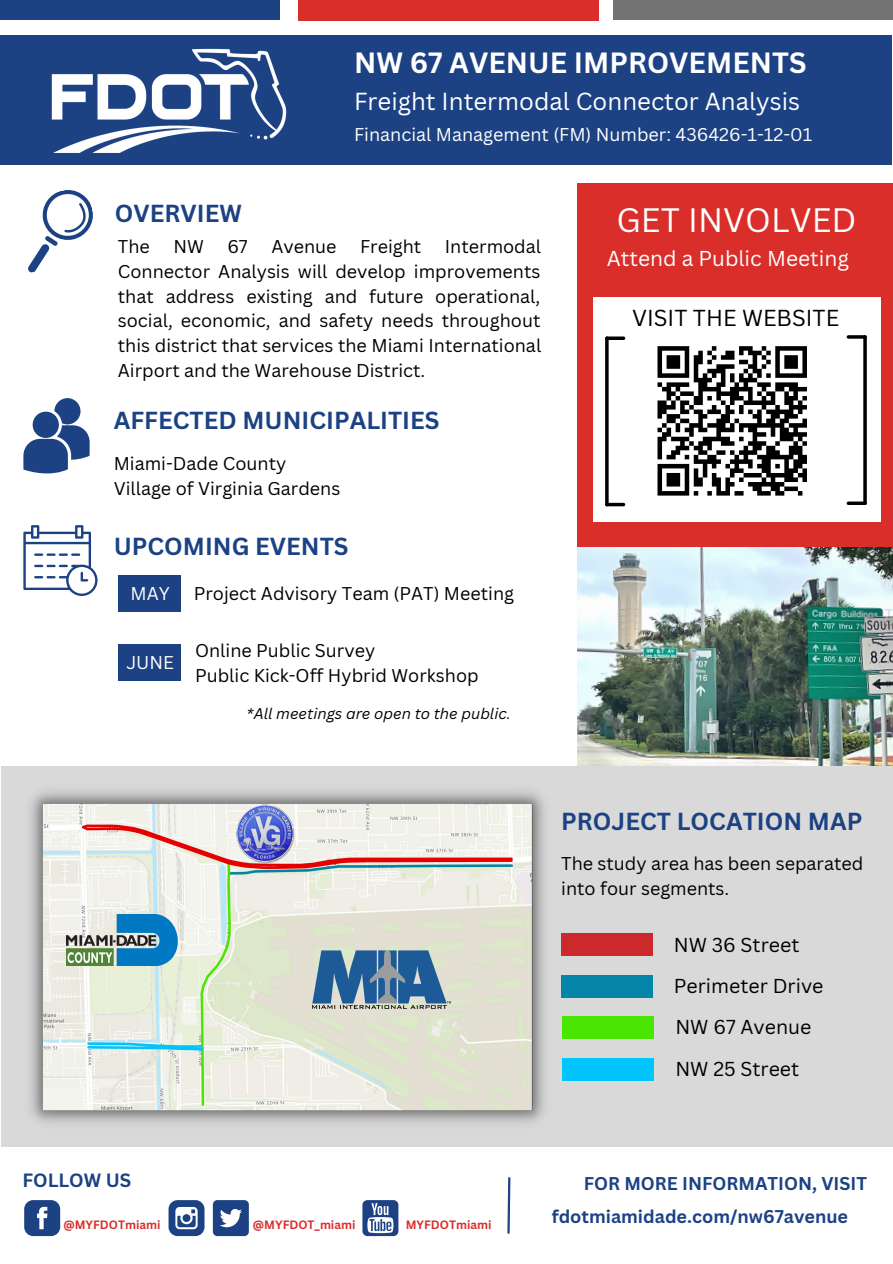
<style>
.page{position:relative;width:893px;height:1264px;background:#fff}
.page>*{position:absolute;margin:0;border:0;box-sizing:border-box;transform-origin:0 0}
.t1{font:33px "Canva Sans";color:#fff}
.t2{font:700 28.5px "Canva Sans";color:#fff}
.t3{font:700 24px "Canva Sans";color:#1c4284}
.t4{font:24px "Canva Sans";color:#fff}
.t5{font:22.5px "Canva Sans";color:#000}
.t6{font:21px "Canva Sans";color:#fff}
.t7{font:19.65px/41.4px "Canva Sans";color:#000}
.t8{font:700 18.75px "Canva Sans";color:#1c4284}
.t9{font:18px/24.8px "Canva Sans";color:#000}
.t10{font:700 18px "Canva Sans";color:#1c4284}
.t11{font:18px "Canva Sans";color:#fff}
.t12{font:italic 15px "Canva Sans";color:#000}
.t13{font:700 11.85px "Canva Sans";color:#d92e2a}
</style>
<div class="page">
<img style="left:577px;top:546px;width:315px;height:219px">
<div style="left:0;top:0;width:279px;height:20px;background:#1c4284"></div>
<div style="left:298px;top:0;width:300px;height:21px;background:#d92e2a"></div>
<div style="left:613px;top:0;width:279px;height:20px;background:#737373"></div>
<div style="left:1px;top:765px;width:891px;height:381px;background:#d9d9d9"></div>
<div style="left:577px;top:183px;width:315px;height:363px;background:#d92e2a"></div>
<div style="left:0;top:36px;width:891px;height:129px;background:#1c4284"></div>
<img style="left:51px;top:48px;width:236px;height:105px">
<svg style="left:28px;top:190px;width:65px;height:83px"></svg>
<img style="left:30px;top:791px;width:515px;height:332px">
<div style="left:561px;top:933px;width:91px;height:22px;background:#cc292c"></div>
<div style="left:561px;top:974px;width:91px;height:23px;background:#0485a8"></div>
<div style="left:562px;top:1016px;width:92px;height:22px;background:#4ae503"></div>
<div style="left:562px;top:1057px;width:92px;height:23px;background:#02c4ff"></div>
<svg style="left:23px;top:398px;width:67px;height:75px"></svg>
<svg style="left:23px;top:525px;width:74px;height:71px"></svg>
<img style="left:227px;top:791px;width:76px;height:80px">
<img style="left:66px;top:914px;width:112px;height:51px">
<img style="left:312px;top:950px;width:139px;height:58px">
<div style="left:118px;top:575px;width:63px;height:36px;background:#1c4284"></div>
<div style="left:118px;top:644px;width:63px;height:36px;background:#1c4284"></div>
<div style="left:592px;top:297px;width:288px;height:224px;background:#fff"></div>
<svg style="left:605px;top:336px;width:20px;height:4px"></svg>
<hr style="left:605px;top:336px;width:3px;height:170px;background:#000;border-radius:2px">
<hr style="left:605px;top:503px;width:20px;height:3px;background:#000;border-radius:2px">
<svg style="left:846px;top:335px;width:20px;height:4px"></svg>
<hr style="left:863px;top:335px;width:3px;height:170px;background:#000;border-radius:2px">
<svg style="left:846px;top:501px;width:20px;height:4px"></svg>
<svg style="left:507px;top:1177px;width:4px;height:57px"></svg>
<svg style="left:24px;top:1200px;width:36px;height:35px"></svg>
<svg style="left:213px;top:1200px;width:36px;height:35px"></svg>
<svg style="left:168px;top:1200px;width:36px;height:35px"></svg>
<div style="left:362px;top:1200px;width:36px;height:35px;background:#1c4284;border-radius:5px"></div>
<svg style="left:367px;top:1203px;width:26px;height:29px"></svg>
<svg style="left:657px;top:346px;width:150px;height:150px"></svg>
<h2 class="t2" style="left:354px;top:42px;width:454px">NW 67 AVENUE IMPROVEMENTS</h2>
<h3 class="t4" style="left:354px;top:85px;width:447px">Freight Intermodal Connector Analysis</h3>
<p class="t11" style="left:354px;top:122px;width:460px">Financial Management (FM) Number: 436426-1-12-01</p>
<h3 class="t3" style="left:115px;top:197px;width:128px">OVERVIEW</h3>
<p class="t9" style="left:118px;top:234px;width:33px">The</p>
<p class="t9" style="left:173px;top:234px;width:32px">NW</p>
<p class="t9" style="left:227px;top:234px;width:22px">67</p>
<p class="t9" style="left:271px;top:234px;width:67px">Avenue</p>
<p class="t9" style="left:360px;top:234px;width:63px">Freight</p>
<p class="t9" style="left:118px;top:234px;width:425px;text-align:justify;text-indent:327px">Intermodal Connector Analysis will develop improvements that address existing and future operational, social, economic, and safety needs throughout this district that services the Miami International Airport and the Warehouse District.</p>
<h3 class="t3" style="left:114px;top:403px;width:327px">AFFECTED MUNICIPALITIES</h3>
<p class="t9" style="left:114px;top:450px;width:228px">Miami-Dade County<br>Village of Virginia Gardens</p>
<h3 class="t3" style="left:114px;top:529px;width:236px">UPCOMING EVENTS</h3>
<p class="t11" style="left:130px;top:580px;width:41px">MAY</p>
<p class="t11" style="left:126px;top:649px;width:49px">JUNE</p>
<p class="t9" style="left:194px;top:580px;width:322px">Project Advisory Team (PAT) Meeting</p>
<p class="t9" style="left:195px;top:637px;width:285px">Online Public Survey<br>Public Kick-Off Hybrid Workshop</p>
<p class="t12" style="left:247px;top:702px;width:265px">*All meetings are open to the public.</p>
<h1 class="t1" style="left:616px;top:196px;width:241px">GET INVOLVED</h1>
<p class="t6" style="left:606px;top:244px;width:244px">Attend a Public Meeting</p>
<p class="t5" style="left:632px;top:302px;width:209px">VISIT THE WEBSITE</p>
<h3 class="t3" style="left:561px;top:804px;width:302px">PROJECT LOCATION MAP</h3>
<p class="t9" style="left:561px;top:851px;width:303px">The study area has been separated into four segments.</p>
<p class="t7" style="left:673px;top:923px;width:151px">NW 36 Street<br>Perimeter Drive<br>NW 67 Avenue<br>NW 25 Street</p>
<p class="t8" style="left:22px;top:1166px;width:110px">FOLLOW US</p>
<p class="t13" style="left:63px;top:1215px;width:99px">@MYFDOTmiami</p>
<p class="t13" style="left:253px;top:1215px;width:104px">@MYFDOT_miami</p>
<p class="t13" style="left:405px;top:1215px;width:87px">MYFDOTmiami</p>
<p class="t10" style="left:583px;top:1171px;width:285px">FOR MORE INFORMATION, VISIT</p>
<p class="t10" style="left:551px;top:1203px;width:298px">fdotmiamidade.com/nw67avenue</p>
</div>
